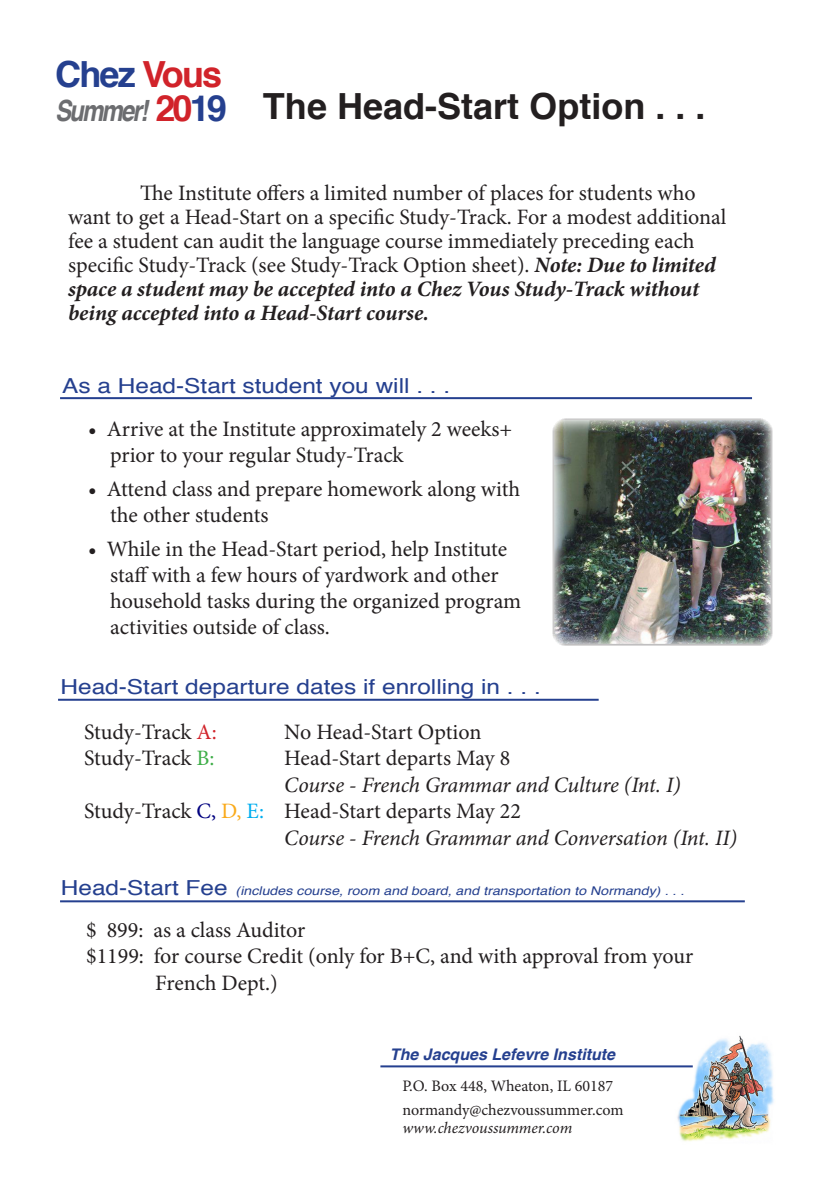
<style>
.page{position:relative;width:840px;height:1191px;background:#fff}
.page>*{position:absolute;margin:0;border:0;box-sizing:border-box;transform-origin:0 0}
.t1{font:700 36px "Helvetica";color:#231f20}
.t2{font:700 36px "Helvetica";letter-spacing:-.05em;color:#25408f}
.t3{font:italic 700 29.2px "Helvetica";letter-spacing:-.08em;color:#6c6d70;scale:.82 1}
.t4{font:22px/24px "Minion Pro";letter-spacing:-.005em;color:#231f20}
.t5{font:italic 22px "Minion Pro";letter-spacing:-.01em;color:#231f20}
.t6{font:20.6px "Helvetica";color:#25408f;scale:1.18 1}
.t7{font:16px "Minion Pro";letter-spacing:-.005em;color:#231f20}
.t8{font:italic 700 16px "Helvetica";color:#25408f}
.t9{font:italic 16px "Minion Pro";letter-spacing:-.005em;color:#231f20}
.t10{font:italic 12px "Helvetica";color:#25408f;scale:1.18 1}
.s1{color:#d1232a}
.s2{font-style:normal;font-size:36px;color:#d1232a}
.s3{font-style:normal;font-size:36px;color:#25408f}
.s4{font-weight:700;font-style:italic}
.s5{color:#3fae49}
.s6{color:#000080}
.s7{color:#faaa1b}
.s8{color:#00aeef}
.s9{font-style:normal;font-size:20.6px}
</style>
<div class="page">
<img style="left:667px;top:1035px;width:107px;height:107px">
<hr style="left:60px;top:397px;width:691px;height:2px;background:#25408f">
<hr style="left:58px;top:699px;width:540px;height:2px;background:#25408f">
<hr style="left:60px;top:900px;width:684px;height:2px;background:#25408f">
<hr style="left:380px;top:1065px;width:312px;height:2px;background:#25408f">
<img style="left:555px;top:421px;width:214px;height:222px">
<p class="t2" style="left:55px;top:45px;width:168px">Chez <span class="s1">Vous</span></p>
<p class="t3" style="left:55px;top:87px;width:211px">Summer! <span class="s2">20</span><span class="s3">19</span></p>
<p class="t1" style="left:263px;top:77px;width:444px">The Head-Start Option . . .</p>
<p class="t4" style="left:68px;top:181px;width:659px;text-indent:72px">The Institute offers a limited number of places for students who want to get a Head-Start on a specific Study-Track. For a modest additional fee a student can audit the language course immediately preceding each specific Study-Track (see Study-Track Option sheet). <span class="s4">Note: Due to limited space a student may be accepted into a Chez Vous Study-Track without being accepted into a Head-Start course.</span></p>
<p class="t6" style="left:62px;top:369px;width:330px">As a Head-Start student you will . . .</p>
<p class="t4" style="left:110px;top:416px;width:403px;line-height:26px;text-indent:-22px">• Arrive at the Institute approximately 2 weeks+ prior to your regular Study-Track</p>
<p class="t4" style="left:110px;top:476px;width:411px;line-height:26px;text-indent:-22px">• Attend class and prepare homework along with the other students</p>
<p class="t4" style="left:110px;top:536px;width:412px;line-height:26px;text-indent:-22px">• While in the Head-Start period, help Institute staff with a few hours of yardwork and other household tasks during the organized program activities outside of class.</p>
<p class="t6" style="left:60px;top:671px;width:408px">Head-Start departure dates if enrolling in . . .</p>
<p class="t4" style="left:84px;top:720px;width:134px">Study-Track <span class="s1">A:</span></p>
<p class="t4" style="left:284px;top:720px;width:198px">No Head-Start Option</p>
<p class="t4" style="left:84px;top:746px;width:132px">Study-Track <span class="s5">B:</span></p>
<p class="t4" style="left:284px;top:746px;width:227px">Head-Start departs May 8</p>
<p class="t5" style="left:284px;top:770px;width:397px">Course - French Grammar and Culture (Int. I)</p>
<p class="t4" style="left:84px;top:799px;width:438px">Study-Track <span class="s6">C,</span> <span class="s7">D,</span> <span class="s8">E:</span> Head-Start departs May 22</p>
<p class="t5" style="left:284px;top:822px;width:454px">Course - French Grammar and Conversation (Int. II)</p>
<p class="t10" style="left:61px;top:881px;width:533px"><span class="s9">H e a d - S t a rt F e e</span> (includescourse,room and board,and transportation to Normandy)...</p>
<p class="t4" style="left:86px;top:917px;width:220px">$ 899: as a class Auditor</p>
<p class="t4" style="left:155px;top:943px;width:539px;line-height:26.4px;text-indent:-69px">$1199: for course Credit (only for B+C, and with approval from your<br>French Dept.)</p>
<p class="t8" style="left:390px;top:1041px;width:226px">The Jacques Lefevre Institute</p>
<p class="t7" style="left:402px;top:1075px;width:212px">P.O. Box 448, Wheaton, IL 60187</p>
<p class="t7" style="left:402px;top:1099px;width:222px">normandy@chezvoussummer.com</p>
<p class="t9" style="left:402px;top:1116px;width:171px">www.chezvoussummer.com</p>
</div>
